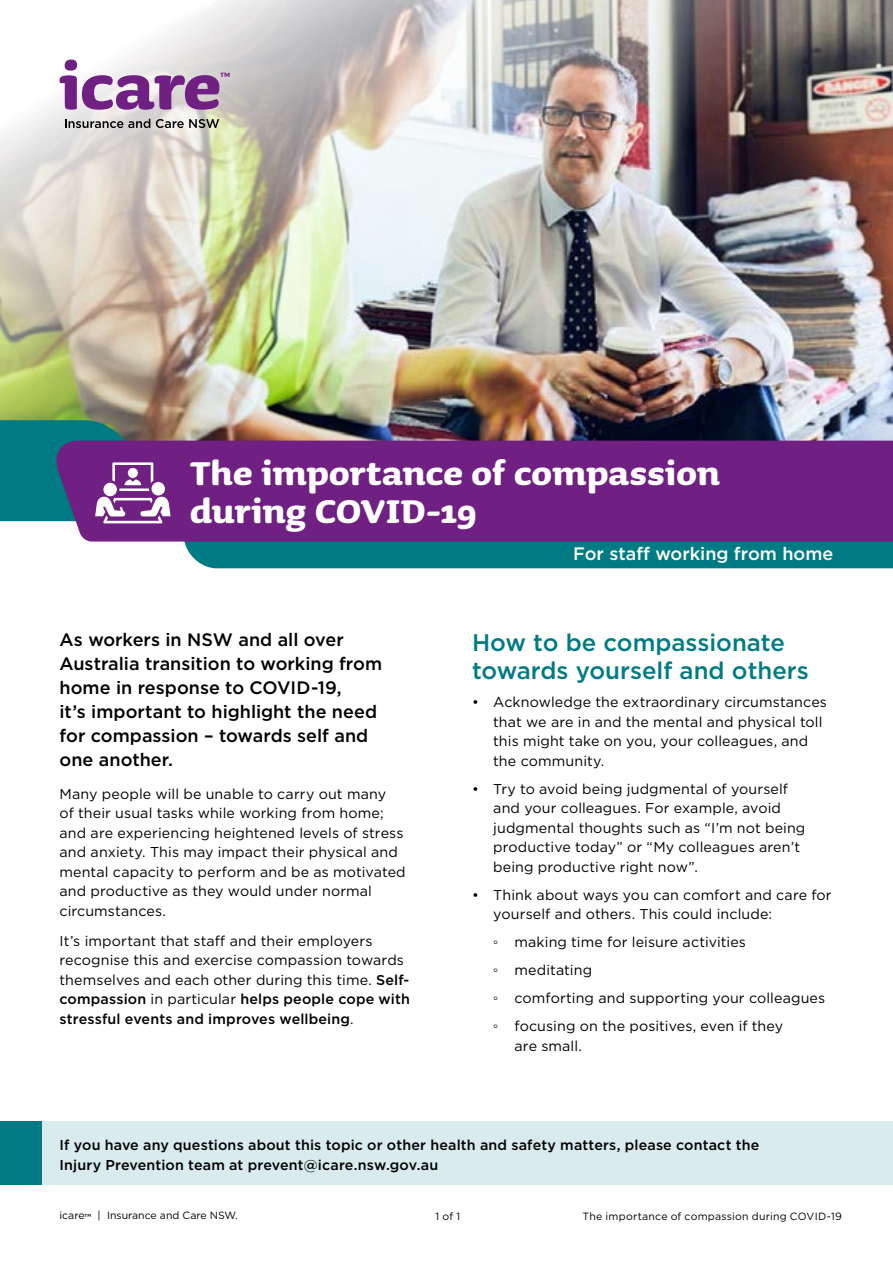
<style>
.page{position:relative;width:893px;height:1263px;background:#fff}
.page>*{position:absolute;margin:0;border:0;box-sizing:border-box;transform-origin:0 0}
.t1{font:700 42px/37.5px "Sauna Pro";letter-spacing:.005em;color:#fff}
.t2{font:500 24px/28.5px "Gotham";color:#007b83}
.Intro{font:500 18px/24px "Gotham";color:#000}
.Body_Copy{font:500 18px "Gotham";color:#fff}
.Body_Copy-2{font:14.25px/19.5px "Gotham";letter-spacing:.01em;color:#000}
.Body_Copy-3{font:500 14.25px/19.5px "Gotham";letter-spacing:.01em;color:#000}
.t3{font:10.5px "Gotham";letter-spacing:.015em;color:#000}
.t4{font:500 4.35px "Gotham";color:#000}
.s1{font-weight:500}
.s2{font-family:"Arial"}
</style>
<div class="page">
<img style="left:0;top:0;width:893px;height:441px">
<svg style="left:65px;top:119px;width:85px;height:9px"></svg>
<svg style="left:156px;top:119px;width:63px;height:9px"></svg>
<svg style="left:60px;top:60px;width:170px;height:50px"></svg>
<div style="left:178px;top:541px;width:715px;height:27px;background:#007b83"></div>
<div style="left:76px;top:441px;width:817px;height:100px;background:#702082"></div>
<svg style="left:0;top:420px;width:171px;height:103px;background:#4e608a"></svg>
<div style="left:151px;top:482px;width:14px;height:13px;background:#fff;border-radius:50%"></div>
<div style="left:0;top:1121px;width:893px;height:64px;background:#d9ebec"></div>
<div style="left:0;top:1121px;width:41px;height:64px;background:#007b83"></div>
<p class="t1" style="left:190px;top:454px;width:532px">The importance of compassion during COVID-19</p>
<p class="Body_Copy" style="left:573px;top:542px;width:262px">For staff working from home</p>
<p class="Intro" style="left:60px;top:627px;width:324px">As workers in NSW and all over<br>Australia transition to working from home in response to COVID-19,<br>it’s important to highlight the need for compassion – towards self and one another.</p>
<p class="Body_Copy-2" style="left:60px;top:783px;width:348px">Many people will be unable to carry out many<br>of their usual tasks while working from home; and are experiencing heightened levels of stress and anxiety. This may impact their physical and mental capacity to perform and be as motivated and productive as they would under normal circumstances.</p>
<p class="Body_Copy-2" style="left:60px;top:931px;width:352px">It’s important that staff and their employers recognise this and exercise compassion towards themselves and each other during this time. <span class="s1">Self&shy;compassion</span> in particular <span class="s1">helps people cope with stressful events and improves wellbeing</span>.</p>
<h1 class="t2" style="left:472px;top:628px;width:338px">How to be compassionate towards yourself and others</h1>
<p class="Body_Copy-2" style="left:493px;top:692px;width:335px;text-indent:-21px">• Acknowledge the extraordinary circumstances that we are in and the mental and physical toll this might take on you, your colleagues, and the community.</p>
<p class="Body_Copy-2" style="left:493px;top:779px;width:314px;text-indent:-21px">• Try to avoid being judgmental of yourself and your colleagues. For example, avoid judgmental thoughts such as “I’m not being productive today” or “My colleagues aren’t being productive right now”.</p>
<p class="Body_Copy-2" style="left:493px;top:885px;width:340px;text-indent:-21px">• Think about ways you can comfort and care for yourself and others. This could include:</p>
<p class="Body_Copy-2" style="left:493px;top:932px;width:254px"><span class="s2">◦</span> making time for leisure activities</p>
<p class="Body_Copy-2" style="left:493px;top:960px;width:100px"><span class="s2">◦</span> meditating</p>
<p class="Body_Copy-2" style="left:493px;top:988px;width:333px"><span class="s2">◦</span> comforting and supporting your colleagues</p>
<p class="Body_Copy-2" style="left:514px;top:1016px;width:270px;text-indent:-21px"><span class="s2">◦</span> focusing on the positives, even if they are small.</p>
<p class="Body_Copy-3" style="left:60px;top:1135px;width:701px">If you have any questions about this topic or other health and safety matters, please contact the<br>Injury Prevention team at prevent@icare.nsw.gov.au</p>
<p class="t3" style="left:60px;top:1209px;width:27px">icare</p>
<p class="t4" style="left:85px;top:1212px;width:8px">TM</p>
<p class="t3" style="left:98px;top:1209px;width:142px">| Insurance and Care NSW.</p>
<p class="t3" style="left:436px;top:1210px;width:26px">1 of 1</p>
<p class="t3" style="left:583px;top:1210px;width:261px">The importance of compassion during COVID-19</p>
</div>
